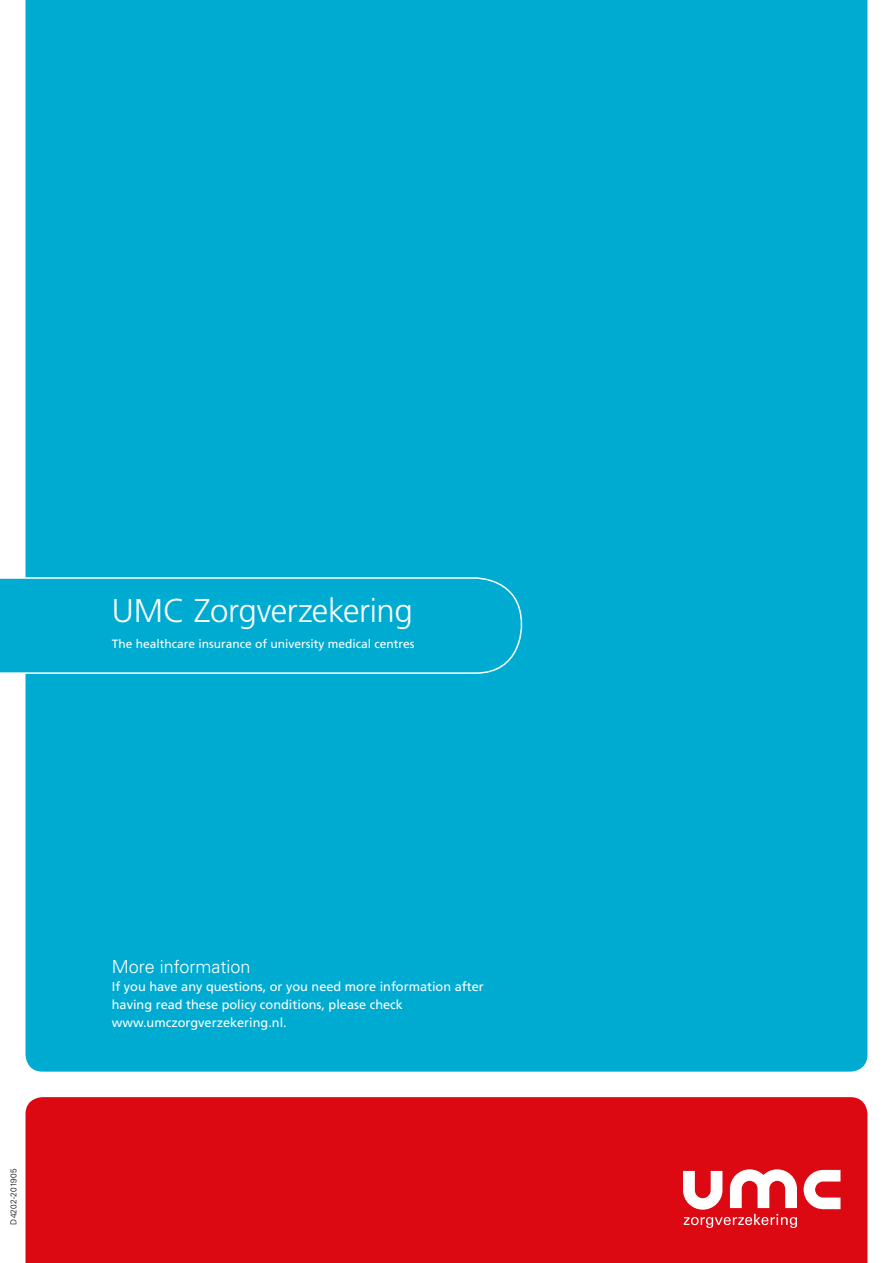
<style>
.page{position:relative;width:893px;height:1263px;background:#fff}
.page>*{position:absolute;margin:0;border:0;box-sizing:border-box;transform-origin:0 0}
.t1{font:300 33px "Frutiger";letter-spacing:-.015em;color:#fff}
.t2{font:300 18px "Univers";color:#fff}
.t3{font:12.75px/18px "Frutiger";color:#fff}
.t4{font:12px "Frutiger";color:#fff}
.t5{font:300 8.25px "Univers";letter-spacing:.03em;color:#000}
</style>
<div class="page">
<div style="left:26px;top:1097px;width:841px;height:166px;background:#dc0812"></div>
<div style="left:26px;top:0;width:841px;height:1071px;background:#00abd2"></div>
<svg style="left:804px;top:1170px;width:36px;height:39px"></svg>
<svg style="left:683px;top:1169px;width:114px;height:59px"></svg>
<div style="left:0;top:576px;width:523px;height:99px;background:#00abd2"></div>
<p class="t1" style="left:112px;top:592px;width:302px">UMC Zorgverzekering</p>
<p class="t4" style="left:112px;top:637px;width:304px">The healthcare insurance of university medical centres</p>
<p class="t5" style="left:9px;top:1225px;width:58px;rotate:-90deg">D4202-201905</p>
<p class="t2" style="left:112px;top:956px;width:140px">More information</p>
<p class="t3" style="left:112px;top:977px;width:373px">If you have any questions, or you need more information after having read these policy conditions, please check www.umczorgverzekering.nl.</p>
</div>
